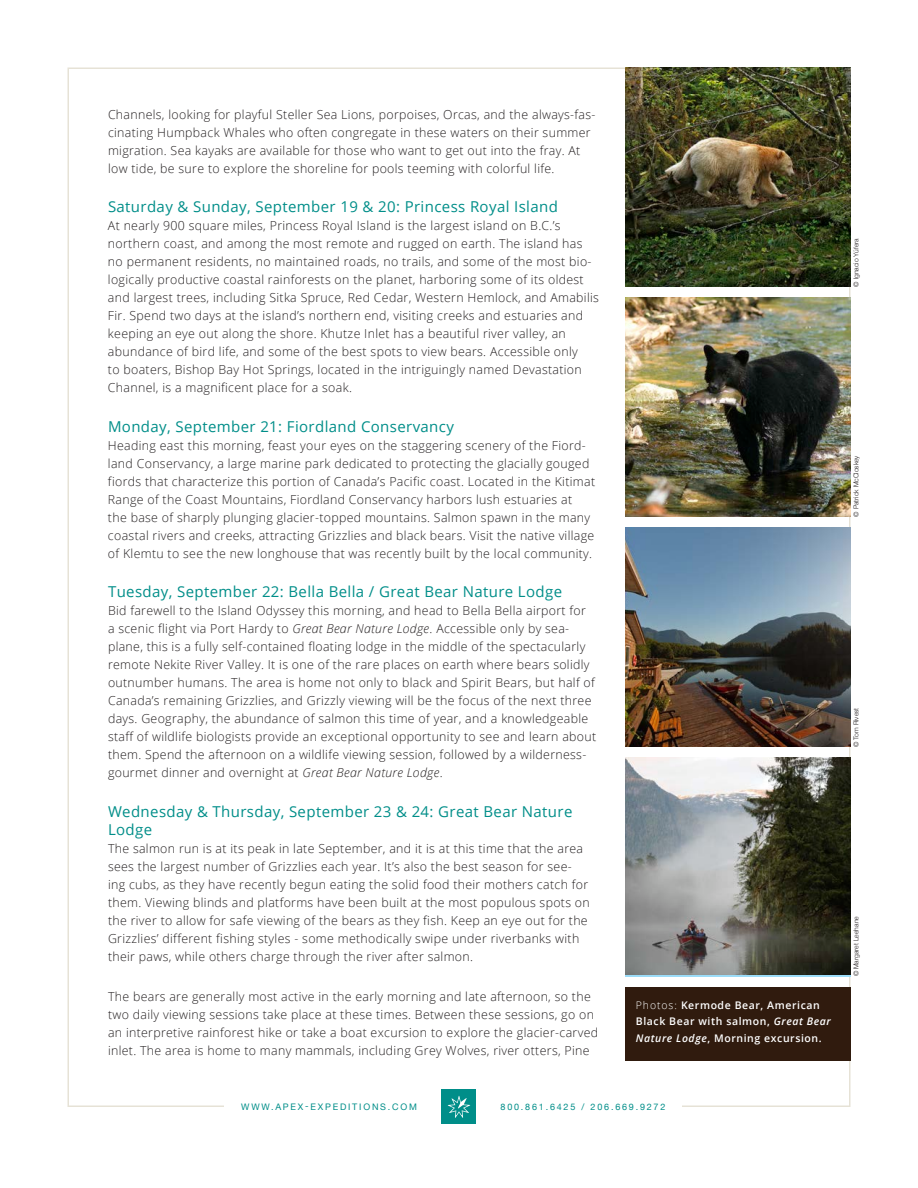
<style>
.page{position:relative;width:918px;height:1188px;background:#fff}
.page>*{position:absolute;margin:0;border:0;box-sizing:border-box;transform-origin:0 0}
.t1{font:15px/18px "Open Sans";letter-spacing:.025em;color:#008e89}
.t2{font:300 12.3px/18px "Open Sans";letter-spacing:.025em;color:#231f20}
.t3{font:600 10.5px/16.5px "Open Sans";letter-spacing:.055em;color:#fff}
.t4{font:9px "Helvetica Neue";letter-spacing:.2em;color:#008e89}
.t5{font:300 6.75px "Helvetica Neue";color:#231f20}
.s1{font-style:italic}
.s2{font-weight:300}
</style>
<div class="page">
<div style="left:442px;top:1090px;width:34px;height:34px;background:#008e89"></div>
<svg style="left:448px;top:1096px;width:22px;height:22px"></svg>
<img style="left:625px;top:68px;width:225px;height:219px">
<img style="left:625px;top:757px;width:225px;height:218px">
<img style="left:625px;top:297px;width:225px;height:220px">
<img style="left:625px;top:528px;width:225px;height:219px">
<div style="left:625px;top:988px;width:225px;height:73px;background:#301b0e"></div>
<p class="t2" style="left:108px;top:105px;width:489px">Channels, looking for playful Steller Sea Lions, porpoises, Orcas, and the always-fas&shy;cinating Humpback Whales who often congregate in these waters on their summer migration. Sea kayaks are available for those who want to get out into the fray. At low tide, be sure to explore the shoreline for pools teeming with colorful life.</p>
<p class="t1" style="left:108px;top:197px;width:451px">Saturday &amp; Sunday, September 19 &amp; 20: Princess Royal Island</p>
<p class="t2" style="left:108px;top:216px;width:492px">At nearly 900 square miles, Princess Royal Island is the largest island on B.C.’s northern coast, and among the most remote and rugged on earth. The island has no permanent residents, no maintained roads, no trails, and some of the most bio&shy;logically productive coastal rainforests on the planet, harboring some of its oldest and largest trees, including Sitka Spruce, Red Cedar, Western Hemlock, and Amabilis Fir. Spend two days at the island’s northern end, visiting creeks and estuaries and keeping an eye out along the shore. Khutze Inlet has a beautiful river valley, an abundance of bird life, and some of the best spots to view bears. Accessible only<br>to boaters, Bishop Bay Hot Springs, located in the intriguingly named Devastation Channel, is a magnificent place for a soak.</p>
<p class="t1" style="left:108px;top:417px;width:347px">Monday, September 21: Fiordland Conservancy</p>
<p class="t2" style="left:108px;top:436px;width:489px">Heading east this morning, feast your eyes on the staggering scenery of the Fiord&shy;land Conservancy, a large marine park dedicated to protecting the glacially gouged fiords that characterize this portion of Canada’s Pacific coast. Located in the Kitimat Range of the Coast Mountains, Fiordland Conservancy harbors lush estuaries at<br>the base of sharply plunging glacier-topped mountains. Salmon spawn in the many coastal rivers and creeks, attracting Grizzlies and black bears. Visit the native village of Klemtu to see the new longhouse that was recently built by the local community.</p>
<p class="t1" style="left:108px;top:583px;width:456px">Tuesday, September 22: Bella Bella / Great Bear Nature Lodge</p>
<p class="t2" style="left:108px;top:602px;width:490px">Bid farewell to the Island Odyssey this morning, and head to Bella Bella airport for<br>a scenic flight via Port Hardy to <span class="s1">Great Bear Nature Lodge</span>. Accessible only by sea&shy;plane, this is a fully self-contained floating lodge in the middle of the spectacularly remote Nekite River Valley. It is one of the rare places on earth where bears solidly outnumber humans. The area is home not only to black and Spirit Bears, but half of Canada’s remaining Grizzlies, and Grizzly viewing will be the focus of the next three days. Geography, the abundance of salmon this time of year, and a knowledgeable staff of wildlife biologists provide an exceptional opportunity to see and learn about them. Spend the afternoon on a wildlife viewing session, followed by a wilderness&shy;gourmet dinner and overnight at <span class="s1">Great Bear Nature Lodge</span>.</p>
<p class="t1" style="left:108px;top:802px;width:466px">Wednesday &amp; Thursday, September 23 &amp; 24: Great Bear Nature<br>Lodge</p>
<p class="t2" style="left:108px;top:839px;width:483px">The salmon run is at its peak in late September, and it is at this time that the area sees the largest number of Grizzlies each year. It’s also the best season for see&shy;ing cubs, as they have recently begun eating the solid food their mothers catch for them. Viewing blinds and platforms have been built at the most populous spots on the river to allow for safe viewing of the bears as they fish. Keep an eye out for the Grizzlies’ different fishing styles - some methodically swipe under riverbanks with their paws, while others charge through the river after salmon.</p>
<p class="t2" style="left:108px;top:987px;width:492px">The bears are generally most active in the early morning and late afternoon, so the two daily viewing sessions take place at these times. Between these sessions, go on an interpretive rainforest hike or take a boat excursion to explore the glacier-carved inlet. The area is home to many mammals, including Grey Wolves, river otters, Pine</p>
<p class="t3" style="left:636px;top:997px;width:196px"><span class="s2">Photos:</span> Kermode Bear, American<br>Black Bear with salmon, <span class="s1">Great Bear<br>Nature Lodge</span>, Morning excursion.</p>
<p class="t4" style="left:241px;top:1100px;width:177px">WWW.APEX-EXPEDITIONS.COM</p>
<p class="t4" style="left:501px;top:1100px;width:166px">800.861.6425 / 206.669.9272</p>
<p class="t5" style="left:851px;top:287px;width:50px;rotate:-90deg">© Ignacio Yúfera</p>
<p class="t5" style="left:851px;top:517px;width:63px;rotate:-90deg">© Patrick McCloskey</p>
<p class="t5" style="left:851px;top:747px;width:41px;rotate:-90deg">© Tom Rivest</p>
<p class="t5" style="left:851px;top:976px;width:61px;rotate:-90deg">© Margaret Leehane</p>
</div>
